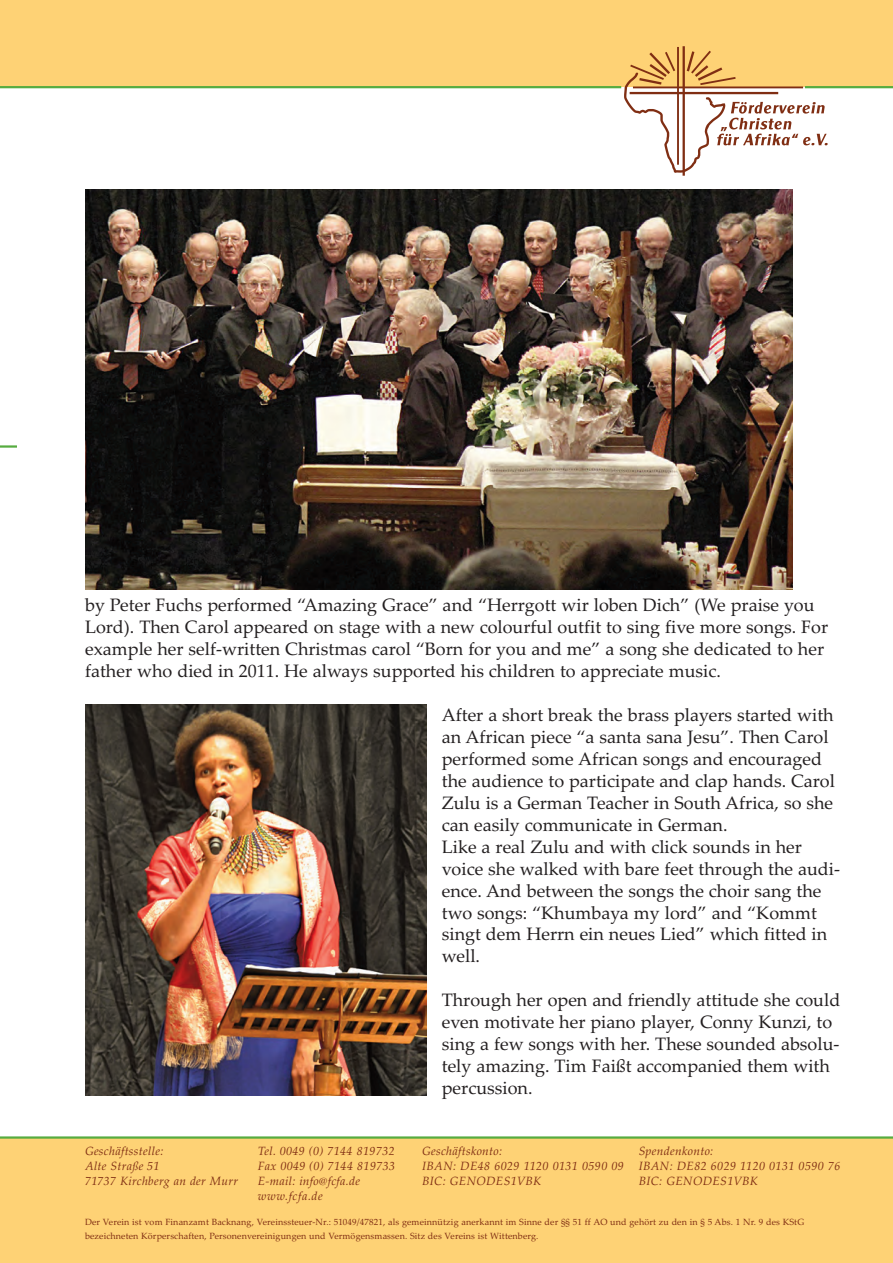
<style>
.page{position:relative;width:893px;height:1263px;background:#fff}
.page>*{position:absolute;margin:0;border:0;box-sizing:border-box;transform-origin:0 0}
.t1{font:18px/21.9px "Palatino Linotype";color:#231f20}
.t2{font:italic 12px/15px "Palatino Linotype";letter-spacing:.025em;color:#802e13}
.t3{font:9px/13.5px "Palatino Linotype";letter-spacing:.015em;color:#802e13}
</style>
<div class="page">
<div style="left:0;top:0;width:893px;height:87px;background:#fed275"></div>
<img style="left:624px;top:46px;width:204px;height:130px">
<hr style="left:805px;top:86px;width:88px;height:2px;background:#57ac40">
<hr style="left:0;top:86px;width:621px;height:2px;background:#57ac40">
<div style="left:0;top:1139px;width:893px;height:124px;background:#fed275"></div>
<hr style="left:0;top:1136px;width:893px;height:3px;background:#57ac40">
<hr style="left:0;top:445px;width:17px;height:3px;background:#57ac40">
<img style="left:85px;top:189px;width:708px;height:401px">
<img style="left:85px;top:704px;width:342px;height:391px">
<p class="t1" style="left:85px;top:594px;width:745px">by Peter Fuchs performed “Amazing Grace” and “Herrgott wir loben Dich” (We praise you Lord). Then Carol appeared on stage with a new colourful outfit to sing five more songs. For example her self-written Christmas carol “Born for you and me” a song she dedicated to her father who died in 2011. He always supported his children to appreciate music.</p>
<p class="t1" style="left:442px;top:704px;width:400px">After a short break the brass players started with an African piece “a santa sana Jesu”. Then Carol performed some African songs and encouraged the audience to participate and clap hands. Carol Zulu is a German Teacher in South Africa, so she can easily communicate in German.<br>Like a real Zulu and with click sounds in her voice she walked with bare feet through the audi&shy;ence. And between the songs the choir sang the two songs: “Khumbaya my lord” and “Kommt singt dem Herrn ein neues Lied” which fitted in well.</p>
<p class="t1" style="left:442px;top:989px;width:400px">Through her open and friendly attitude she could even motivate her piano player, Conny Kunzi, to sing a few songs with her. These sounded absolu&shy;tely amazing. Tim Faißt accompanied them with percussion.</p>
<p class="t2" style="left:85px;top:1144px;width:155px">Geschäftsstelle:<br>Alte Straße 51<br>71737 Kirchberg an der Murr</p>
<p class="t2" style="left:258px;top:1144px;width:139px">Tel. 0049 (0) 7144 819732<br>Fax 0049 (0) 7144 819733<br>E-mail: info@fcfa.de www.fcfa.de</p>
<p class="t2" style="left:422px;top:1144px;width:203px">Geschäftskonto:<br>IBAN: DE48 6029 1120 0131 0590 09<br>BIC: GENODES1VBK</p>
<p class="t2" style="left:639px;top:1144px;width:203px">Spendenkonto:<br>IBAN: DE82 6029 1120 0131 0590 76<br>BIC: GENODES1VBK</p>
<p class="t3" style="left:85px;top:1215px;width:721px">Der Verein ist vom Finanzamt Backnang, Vereinssteuer-Nr.: 51049/47821, als gemeinnützig anerkannt im Sinne der §§ 51 ff AO und gehört zu den in § 5 Abs. 1 Nr. 9 des KStG bezeichneten Körperschaften, Personenvereinigungen und Vermögensmassen. Sitz des Vereins ist Wittenberg.</p>
</div>
